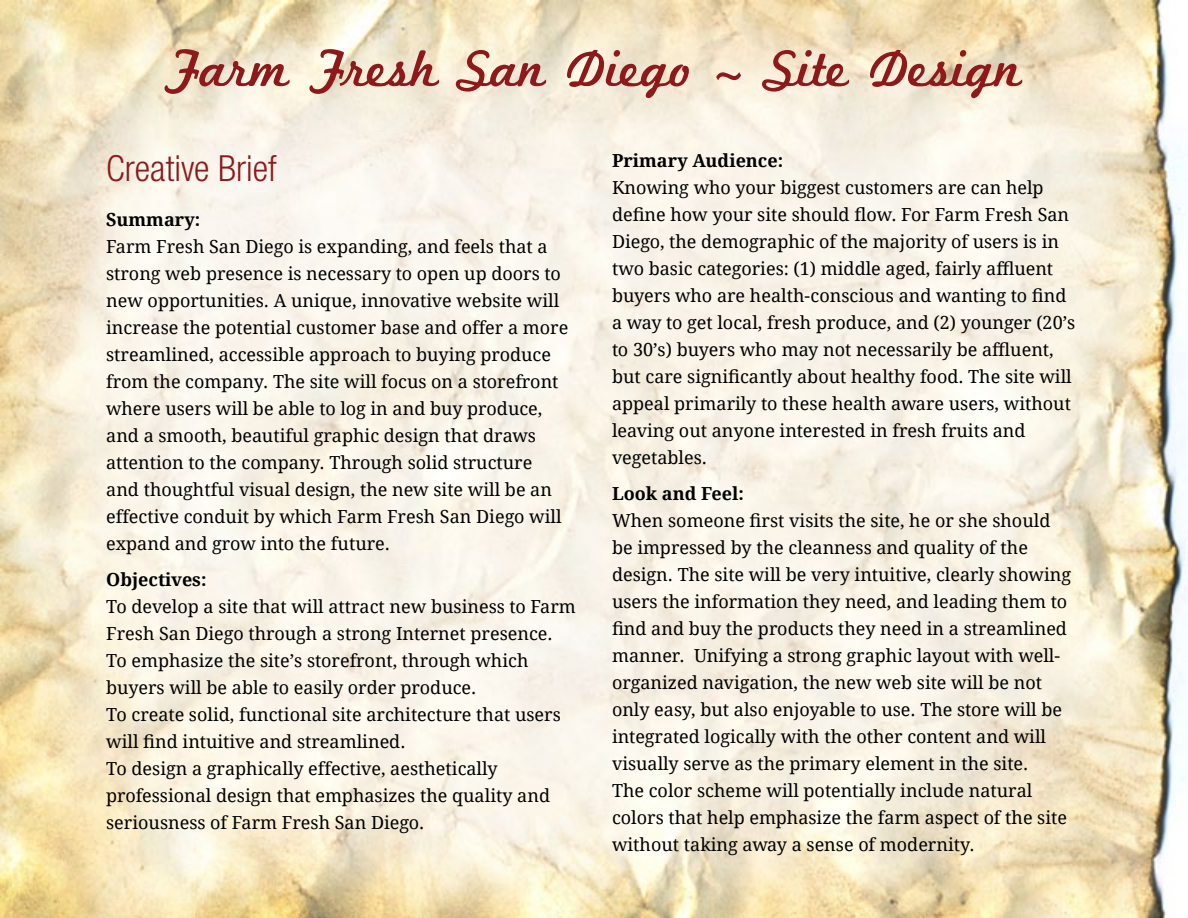
<style>
.page{position:relative;width:1188px;height:918px;background:#fff}
.page>*{position:absolute;margin:0;border:0;box-sizing:border-box;transform-origin:0 0}
.t1{font:54px "Marketing Script";color:#8e191b}
.t2{font:300 condensed 36px "Helvetica Neue LT Pro";color:#8e191b}
.t3{font:18px/27px "Droid Serif";color:#000}
.t4{font:700 18px "Droid Serif";color:#000}
</style>
<div class="page">
<img style="left:0;top:0;width:1188px;height:918px">
<h1 class="t1" style="left:165px;top:36px;width:859px">Farm Fresh San Diego ~ Site Design</h1>
<h2 class="t2" style="left:106px;top:147px;width:172px">Creative Brief</h2>
<p class="t4" style="left:106px;top:208px;width:96px">Summary:</p>
<p class="t3" style="left:106px;top:233px;width:464px">Farm Fresh San Diego is expanding, and feels that a strong web presence is necessary to open up doors to new opportunities. A unique, innovative website will increase the potential customer base and offer a more streamlined, accessible approach to buying produce from the company. The site will focus on a storefront where users will be able to log in and buy produce, and a smooth, beautiful graphic design that draws attention to the company. Through solid structure and thoughtful visual design, the new site will be an effective conduit by which Farm Fresh San Diego will expand and grow into the future.</p>
<p class="t4" style="left:106px;top:568px;width:102px">Objectives:</p>
<p class="t3" style="left:106px;top:593px;width:471px">To develop a site that will attract new business to Farm Fresh San Diego through a strong Internet presence.<br>To emphasize the site’s storefront, through which buyers will be able to easily order produce.<br>To create solid, functional site architecture that users will find intuitive and streamlined.<br>To design a graphically effective, aesthetically professional design that emphasizes the quality and seriousness of Farm Fresh San Diego.</p>
<p class="t4" style="left:612px;top:150px;width:173px">Primary Audience:</p>
<p class="t3" style="left:612px;top:174px;width:465px">Knowing who your biggest customers are can help define how your site should flow. For Farm Fresh San Diego, the demographic of the majority of users is in two basic categories: (1) middle aged, fairly affluent buyers who are health-conscious and wanting to find a way to get local, fresh produce, and (2) younger (20’s to 30’s) buyers who may not necessarily be affluent, but care significantly about healthy food. The site will appeal primarily to these health aware users, without leaving out anyone interested in fresh fruits and vegetables.</p>
<p class="t4" style="left:612px;top:483px;width:133px">Look and Feel:</p>
<p class="t3" style="left:612px;top:507px;width:461px">When someone first visits the site, he or she should be impressed by the cleanness and quality of the design. The site will be very intuitive, clearly showing users the information they need, and leading them to find and buy the products they need in a streamlined manner. Unifying a strong graphic layout with well&shy;organized navigation, the new web site will be not only easy, but also enjoyable to use. The store will be integrated logically with the other content and will visually serve as the primary element in the site.<br>The color scheme will potentially include natural colors that help emphasize the farm aspect of the site without taking away a sense of modernity.</p>
</div>
